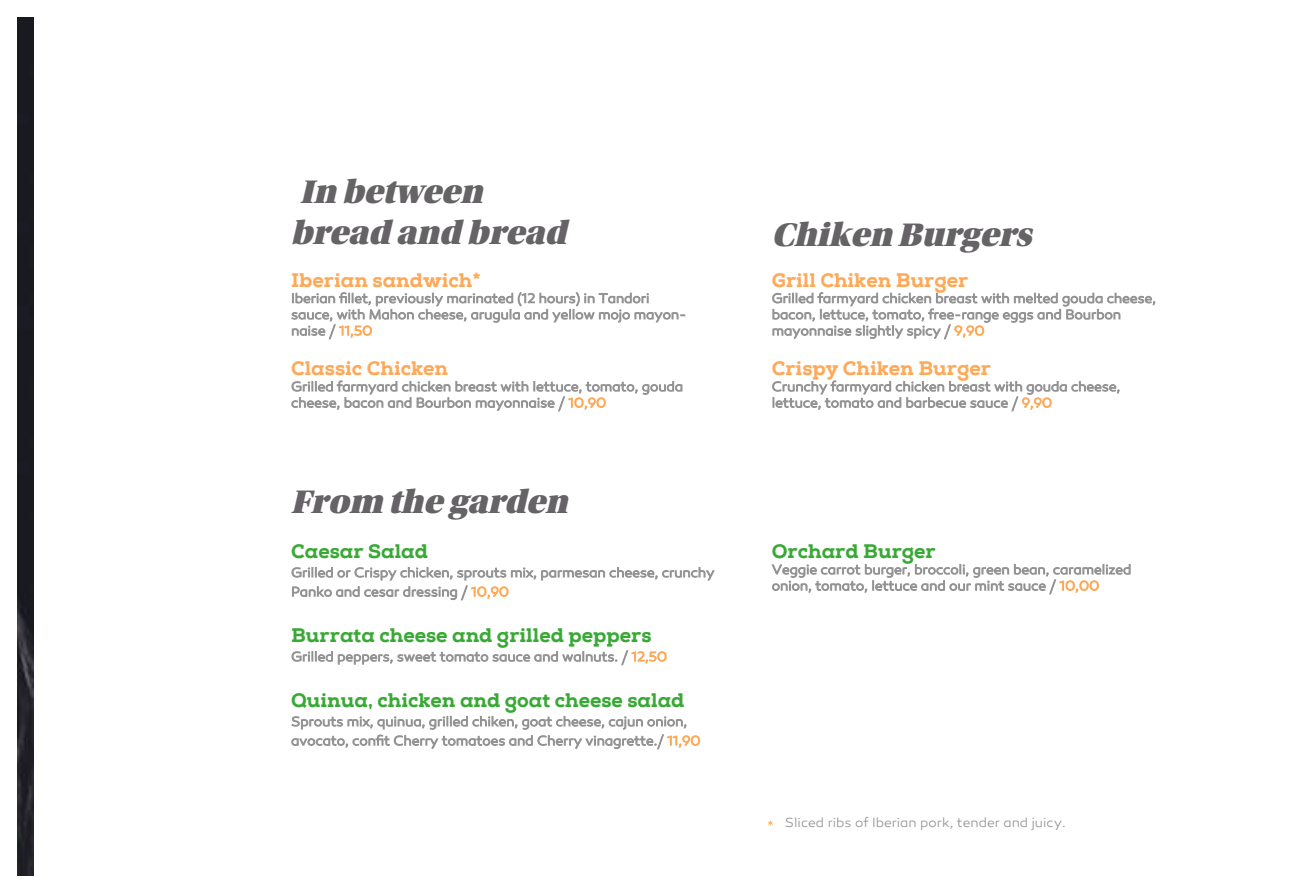
<style>
.page{position:relative;width:1297px;height:893px;background:#fff}
.page>*{position:absolute;margin:0;border:0;box-sizing:border-box;transform-origin:0 0}
.t1{font:italic 34.5px/41.4px "Utopia Std Black Headline";color:#656365}
.t2{font:800 19.5px "Nexa Slab";color:#39a935}
.t3{font:800 19.5px "Nexa Slab";color:#fea958}
.t4{font:13.5px "Canaro Light DEMO";color:#939395}
</style>
<div class="page">
<img style="left:17px;top:17px;width:16px;height:858px">
<svg style="left:768px;top:820px;width:4px;height:5px"></svg>
<svg style="left:291px;top:292px;width:394px;height:47px"></svg>
<svg style="left:291px;top:380px;width:391px;height:31px"></svg>
<svg style="left:291px;top:567px;width:423px;height:33px"></svg>
<svg style="left:291px;top:650px;width:376px;height:15px"></svg>
<svg style="left:291px;top:715px;width:409px;height:34px"></svg>
<svg style="left:771px;top:564px;width:359px;height:30px"></svg>
<svg style="left:772px;top:292px;width:382px;height:47px"></svg>
<svg style="left:772px;top:380px;width:347px;height:31px"></svg>
<h1 class="t1" style="left:290px;top:171px;width:286px">In between bread and bread</h1>
<p class="t3" style="left:291px;top:267px;width:191px">Iberian sandwich*</p>
<p class="t3" style="left:291px;top:355px;width:158px">Classic Chicken</p>
<h1 class="t1" style="left:291px;top:481px;width:287px">From the garden</h1>
<p class="t2" style="left:291px;top:538px;width:138px">Caesar Salad</p>
<p class="t2" style="left:291px;top:622px;width:362px">Burrata cheese and grilled peppers</p>
<p class="t2" style="left:291px;top:687px;width:395px">Quinua, chicken and goat cheese salad</p>
<h1 class="t1" style="left:771px;top:214px;width:269px">Chiken Burgers</h1>
<p class="t3" style="left:771px;top:267px;width:198px">Grill Chiken Burger</p>
<p class="t3" style="left:771px;top:355px;width:221px">Crispy Chiken Burger</p>
<p class="t2" style="left:771px;top:538px;width:165px">Orchard Burger</p>
<p class="t4" style="left:784px;top:815px;width:282px">Sliced ribs of Iberian pork, tender and juicy.</p>
</div>
